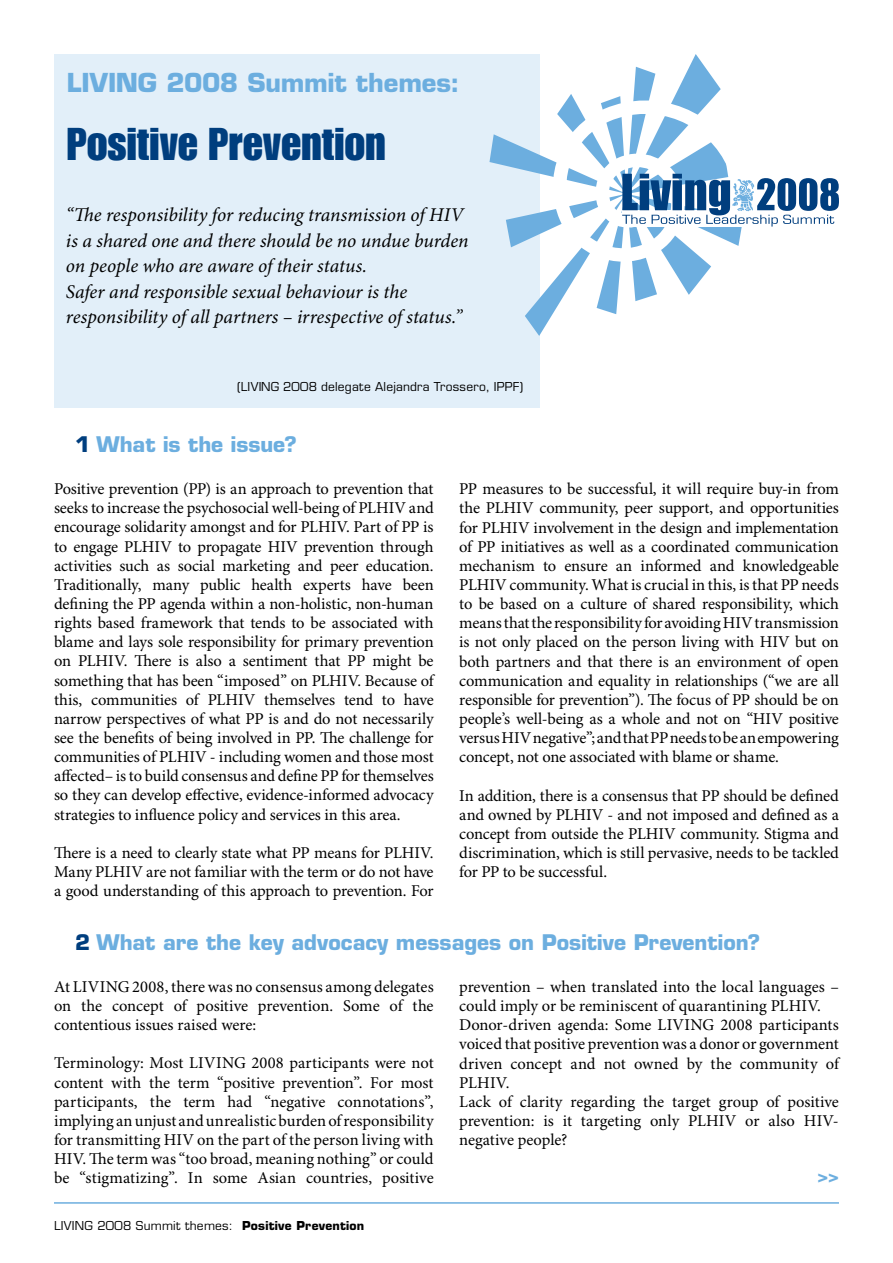
<style>
.page{position:relative;width:893px;height:1263px;background:#fff}
.page>*{position:absolute;margin:0;border:0;box-sizing:border-box;transform-origin:0 0}
.t1{font:45px "Impact LT Std";color:#003e7e}
.t2{font:700 25.5px "Eurostile LT Std";letter-spacing:-.005em;color:#6caedf}
.t3{font:700 21px "Eurostile LT Std";color:#6caedf}
.t4{font:italic 19.5px/25.5px "Minion Pro";letter-spacing:-.005em;color:#000}
.t5{font:700 18px "Eurostile LT Std";color:#6caedf}
.t6{font:16.5px/19.2px "Minion Pro";letter-spacing:-.005em;color:#000;text-align:justify}
.t7{font:12px "Eurostile LT Std";letter-spacing:.02em;color:#000}
.s1{color:#003e7e}
.s2{font-weight:700}
</style>
<div class="page">
<div style="left:54px;top:54px;width:486px;height:353px;background:#e2eff9"></div>
<svg style="left:489px;top:54px;width:350px;height:282px"></svg>
<hr style="left:54px;top:1202px;width:785px;height:2px;background:#6caedf">
<h2 class="t2" style="left:67px;top:67px;width:394px">LIVING 2008 Summit themes:</h2>
<h1 class="t1" style="left:67px;top:118px;width:321px">Positive Prevention</h1>
<p class="t4" style="left:66px;top:203px;width:404px">“The responsibility for reducing transmission of HIV is a shared one and there should be no undue burden on people who are aware of their status.<br>Safer and responsible sexual behaviour is the responsibility of all partners – irrespective of status.”</p>
<p class="t7" style="left:237px;top:379px;width:288px">(LIVING 2008 delegate Alejandra Trossero, IPPF)</p>
<p class="t3" style="left:75px;top:432px;width:223px"><span class="s1">1</span> What is the issue?</p>
<p class="t6" style="left:54px;top:480px;width:381px">Positive prevention (PP) is an approach to prevention that seeks to increase the psychosocial well-being of PLHIV and encourage solidarity amongst and for PLHIV. Part of PP is to engage PLHIV to propagate HIV prevention through activities such as social marketing and peer education.<br>Traditionally, many public health experts have been defining the PP agenda within a non-holistic, non-human rights based framework that tends to be associated with blame and lays sole responsibility for primary prevention on PLHIV. There is also a sentiment that PP might be something that has been “imposed” on PLHIV. Because of this, communities of PLHIV themselves tend to have narrow perspectives of what PP is and do not necessarily see the benefits of being involved in PP. The challenge for communities of PLHIV - including women and those most affected– is to build consensus and define PP for themselves so they can develop effective, evidence-informed advocacy strategies to influence policy and services in this area.</p>
<p class="t6" style="left:54px;top:844px;width:381px">There is a need to clearly state what PP means for PLHIV.<br>Many PLHIV are not familiar with the term or do not have a good understanding of this approach to prevention. For</p>
<p class="t6" style="left:459px;top:480px;width:381px">PP measures to be successful, it will require buy-in from the PLHIV community, peer support, and opportunities for PLHIV involvement in the design and implementation of PP initiatives as well as a coordinated communication mechanism to ensure an informed and knowledgeable PLHIV community. What is crucial in this, is that PP needs to be based on a culture of shared responsibility, which means that the responsibility for avoiding HIV transmission is not only placed on the person living with HIV but on both partners and that there is an environment of open communication and equality in relationships (“we are all responsible for prevention”). The focus of PP should be on people’s well-being as a whole and not on “HIV positive versus HIV negative”; and that PP needs to be an empowering concept, not one associated with blame or shame.</p>
<p class="t6" style="left:459px;top:786px;width:381px">In addition, there is a consensus that PP should be defined and owned by PLHIV - and not imposed and defined as a concept from outside the PLHIV community. Stigma and discrimination, which is still pervasive, needs to be tackled for PP to be successful.</p>
<p class="t3" style="left:75px;top:929px;width:686px"><span class="s1">2</span> What are the key advocacy messages on Positive Prevention?</p>
<p class="t6" style="left:54px;top:978px;width:381px">At LIVING 2008, there was no consensus among delegates on the concept of positive prevention. Some of the contentious issues raised were:</p>
<p class="t6" style="left:54px;top:1054px;width:381px">Terminology: Most LIVING 2008 participants were not content with the term “positive prevention”. For most participants, the term had “negative connotations”, implying an unjust and unrealistic burden of responsibility for transmitting HIV on the part of the person living with HIV. The term was “too broad, meaning nothing” or could be “stigmatizing”. In some Asian countries, positive</p>
<p class="t7" style="left:54px;top:1219px;width:312px">LIVING 2008 Summit themes: <span class="s2">Positive Prevention</span></p>
<p class="t6" style="left:459px;top:978px;width:381px;text-align:left">prevention – when translated into the local languages – could imply or be reminiscent of quarantining PLHIV.<br>Donor-driven agenda: Some LIVING 2008 participants voiced that positive prevention was a donor or government driven concept and not owned by the community of PLHIV.<br>Lack of clarity regarding the target group of positive prevention: is it targeting only PLHIV or also HIV&shy;negative people?</p>
<p class="t5" style="left:817px;top:1165px;width:23px">&gt;&gt;</p>
</div>
